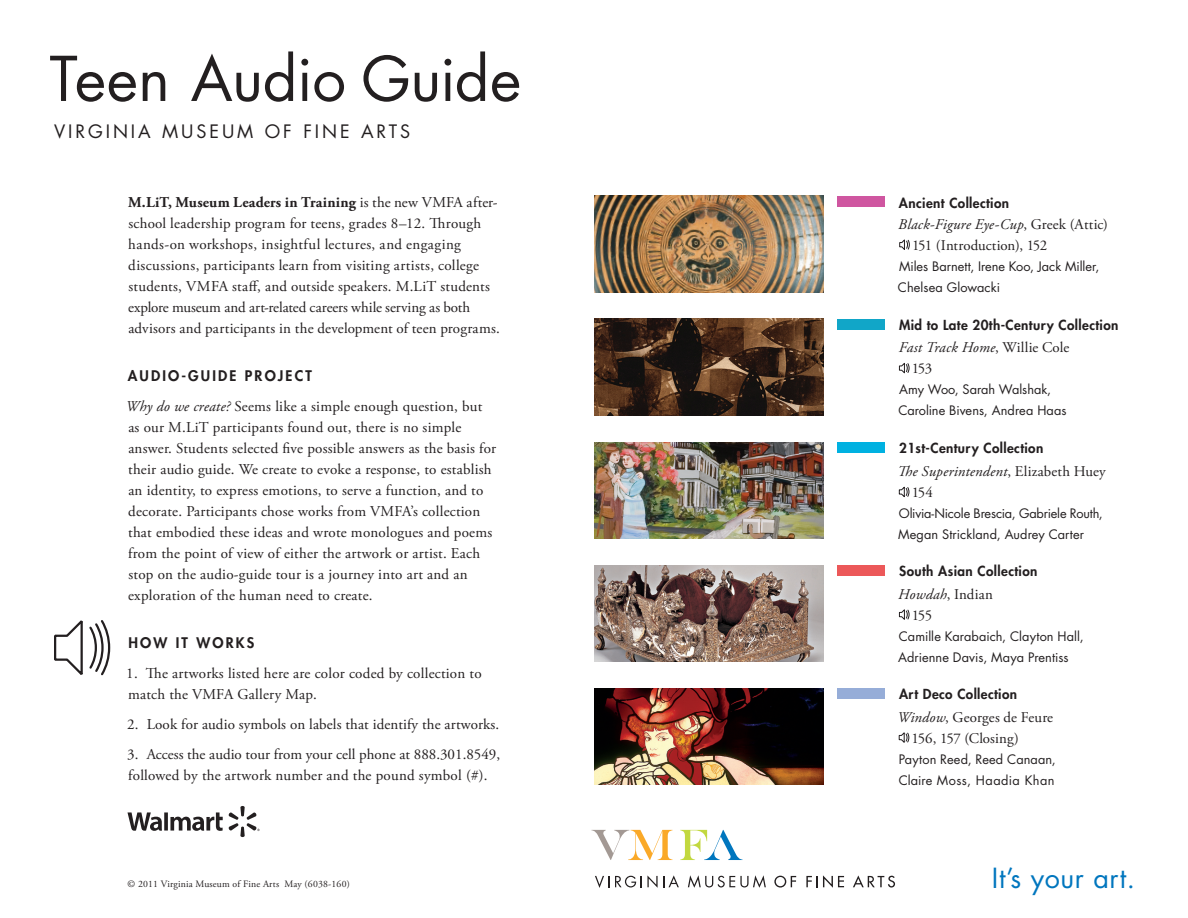
<style>
.page{position:relative;width:1188px;height:918px;background:#fff}
.page>*{position:absolute;margin:0;border:0;box-sizing:border-box;transform-origin:0 0}
._001_Audio_Guide_Tit{font:60px "Futura";letter-spacing:-.005em;color:#231f20}
.t1{font:27px "Futura";letter-spacing:.02em;color:#0076be}
.t2{font:18px "Futura";letter-spacing:.165em;color:#231f20}
._110_Intro_Page_Text{font:15px/21px "Adobe Garamond Pro";letter-spacing:.015em;color:#231f20}
._205_Artwork_Item{font:14.85px/21px "Adobe Garamond Pro";color:#231f20}
._205_Artwork_Item-2{font:italic 14.85px "Adobe Garamond Pro";letter-spacing:.015em;color:#231f20}
._110_Intro_Page_Text-2{font:800 14.25px "Futura";letter-spacing:.15em;color:#231f20}
.t3{font:800 13.5px "Futura";letter-spacing:.03em;color:#231f20}
._205_Artwork_Item-3{font:12.75px/21px "Futura";color:#231f20}
._205_Artwork_Item-4{font:12.75px "Futura";letter-spacing:.035em;color:#231f20}
.t4{font:9.75px "Adobe Garamond Pro";letter-spacing:.02em;color:#231f20}
.s1{font-weight:700}
.s2{font-style:italic}
.s3{font-style:normal}
</style>
<div class="page">
<img style="left:594px;top:442px;width:230px;height:97px">
<div style="left:838px;top:442px;width:47px;height:11px;background:#00b1e1"></div>
<img style="left:594px;top:196px;width:230px;height:96px">
<div style="left:838px;top:196px;width:47px;height:11px;background:#cf56a0"></div>
<img style="left:594px;top:688px;width:230px;height:97px">
<div style="left:838px;top:688px;width:47px;height:11px;background:#96add8"></div>
<img style="left:594px;top:565px;width:230px;height:97px">
<div style="left:838px;top:565px;width:47px;height:11px;background:#ec5859"></div>
<img style="left:594px;top:319px;width:230px;height:96px">
<div style="left:838px;top:319px;width:47px;height:11px;background:#11a6c8"></div>
<svg style="left:899px;top:239px;width:11px;height:11px"></svg>
<svg style="left:899px;top:362px;width:11px;height:12px"></svg>
<svg style="left:899px;top:486px;width:10px;height:12px"></svg>
<svg style="left:899px;top:609px;width:11px;height:11px"></svg>
<svg style="left:899px;top:732px;width:10px;height:11px"></svg>
<svg style="left:54px;top:620px;width:57px;height:56px"></svg>
<svg style="left:128px;top:806px;width:132px;height:31px"></svg>
<svg style="left:595px;top:875px;width:84px;height:13px"></svg>
<svg style="left:688px;top:875px;width:78px;height:13px"></svg>
<svg style="left:774px;top:876px;width:22px;height:12px"></svg>
<svg style="left:806px;top:875px;width:38px;height:13px"></svg>
<svg style="left:853px;top:875px;width:42px;height:13px"></svg>
<svg style="left:680px;top:830px;width:62px;height:30px"></svg>
<svg style="left:592px;top:830px;width:81px;height:30px"></svg>
<p class="_001_Audio_Guide_Tit" style="left:50px;top:38px;width:473px">Teen Audio Guide</p>
<p class="t2" style="left:54px;top:119px;width:358px">VIRGINIA MUSEUM OF FINE ARTS</p>
<p class="_110_Intro_Page_Text" style="left:128px;top:192px;width:373px"><span class="s1">M.LiT, Museum Leaders in Training</span> is the new VMFA after&shy;school leadership program for teens, grades 8–12. Through hands-on workshops, insightful lectures, and engaging discussions, participants learn from visiting artists, college students, VMFA staff, and outside speakers. M.LiT students explore museum and art-related careers while serving as both advisors and participants in the development of teen programs.</p>
<p class="_110_Intro_Page_Text-2" style="left:128px;top:366px;width:186px">AUDIO-GUIDE PROJECT</p>
<p class="_110_Intro_Page_Text" style="left:126px;top:396px;width:372px"><span class="s2">Why do we create?</span> Seems like a simple enough question, but as our M.LiT participants found out, there is no simple answer. Students selected five possible answers as the basis for their audio guide. We create to evoke a response, to establish an identity, to express emotions, to serve a function, and to decorate. Participants chose works from VMFA’s collection that embodied these ideas and wrote monologues and poems from the point of view of either the artwork or artist. Each stop on the audio-guide tour is a journey into art and an exploration of the human need to create.</p>
<p class="_110_Intro_Page_Text-2" style="left:129px;top:633px;width:127px">HOW IT WORKS</p>
<p class="_110_Intro_Page_Text" style="left:126px;top:663px;width:357px">1. The artworks listed here are color coded by collection to match the VMFA Gallery Map.</p>
<p class="_110_Intro_Page_Text" style="left:127px;top:714px;width:373px">2. Look for audio symbols on labels that identify the artworks.</p>
<p class="_110_Intro_Page_Text" style="left:127px;top:744px;width:375px">3. Access the audio tour from your cell phone at 888.301.8549, followed by the artwork number and the pound symbol (#).</p>
<p class="t4" style="left:128px;top:878px;width:224px">© 2011 Virginia Museum of Fine Arts May (6038-160)</p>
<p class="t3" style="left:899px;top:194px;width:112px">Ancient Collection</p>
<p class="_205_Artwork_Item" style="left:912px;top:214px;width:197px;text-indent:-14px"><span class="s2">Black-Figure Eye-Cup</span>, Greek (Attic)<br>151 (Introduction), 152</p>
<p class="_205_Artwork_Item-3" style="left:899px;top:255px;width:202px">Miles Barnett, Irene Koo, Jack Miller,</p>
<p class="_205_Artwork_Item-3" style="left:898px;top:276px;width:104px">Chelsea Glowacki</p>
<p class="t3" style="left:899px;top:316px;width:221px">Mid to Late 20th-Century Collection</p>
<p class="_205_Artwork_Item" style="left:912px;top:337px;width:159px;text-indent:-13px"><span class="s2">Fast Track Home</span>, Willie Cole<br>153</p>
<p class="_205_Artwork_Item-3" style="left:899px;top:379px;width:153px">Amy Woo, Sarah Walshak,</p>
<p class="_205_Artwork_Item-3" style="left:899px;top:400px;width:170px">Caroline Bivens, Andrea Haas</p>
<p class="t3" style="left:899px;top:439px;width:146px">21st-Century Collection</p>
<p class="_205_Artwork_Item-2" style="left:897px;top:462px;width:210px">The Superintendent<span class="s3">, Elizabeth Huey</span></p>
<p class="_205_Artwork_Item" style="left:912px;top:482px;width:23px">154</p>
<p class="_205_Artwork_Item-3" style="left:898px;top:503px;width:206px">Olivia-Nicole Brescia, Gabriele Routh,<br>Megan Strickland, Audrey Carter</p>
<p class="t3" style="left:899px;top:562px;width:140px">South Asian Collection</p>
<p class="_205_Artwork_Item" style="left:912px;top:584px;width:83px;text-indent:-14px"><span class="s2">Howdah</span>, Indian<br>155</p>
<p class="_205_Artwork_Item-3" style="left:899px;top:625px;width:186px">Camille Karabaich, Clayton Hall,</p>
<p class="_205_Artwork_Item-3" style="left:898px;top:646px;width:172px">Adrienne Davis, Maya Prentiss</p>
<p class="t3" style="left:899px;top:685px;width:120px">Art Deco Collection</p>
<p class="_205_Artwork_Item" style="left:898px;top:707px;width:157px"><span class="s2">Window</span>, Georges de Feure</p>
<p class="_205_Artwork_Item" style="left:912px;top:728px;width:109px">156, 157 (Closing)</p>
<p class="_205_Artwork_Item-3" style="left:899px;top:748px;width:159px">Payton Reed, Reed Canaan,</p>
<p class="_205_Artwork_Item-4" style="left:899px;top:771px;width:157px">Claire Moss, Haadia Khan</p>
<p class="t1" style="left:992px;top:859px;width:145px">It’s your art.</p>
</div>
